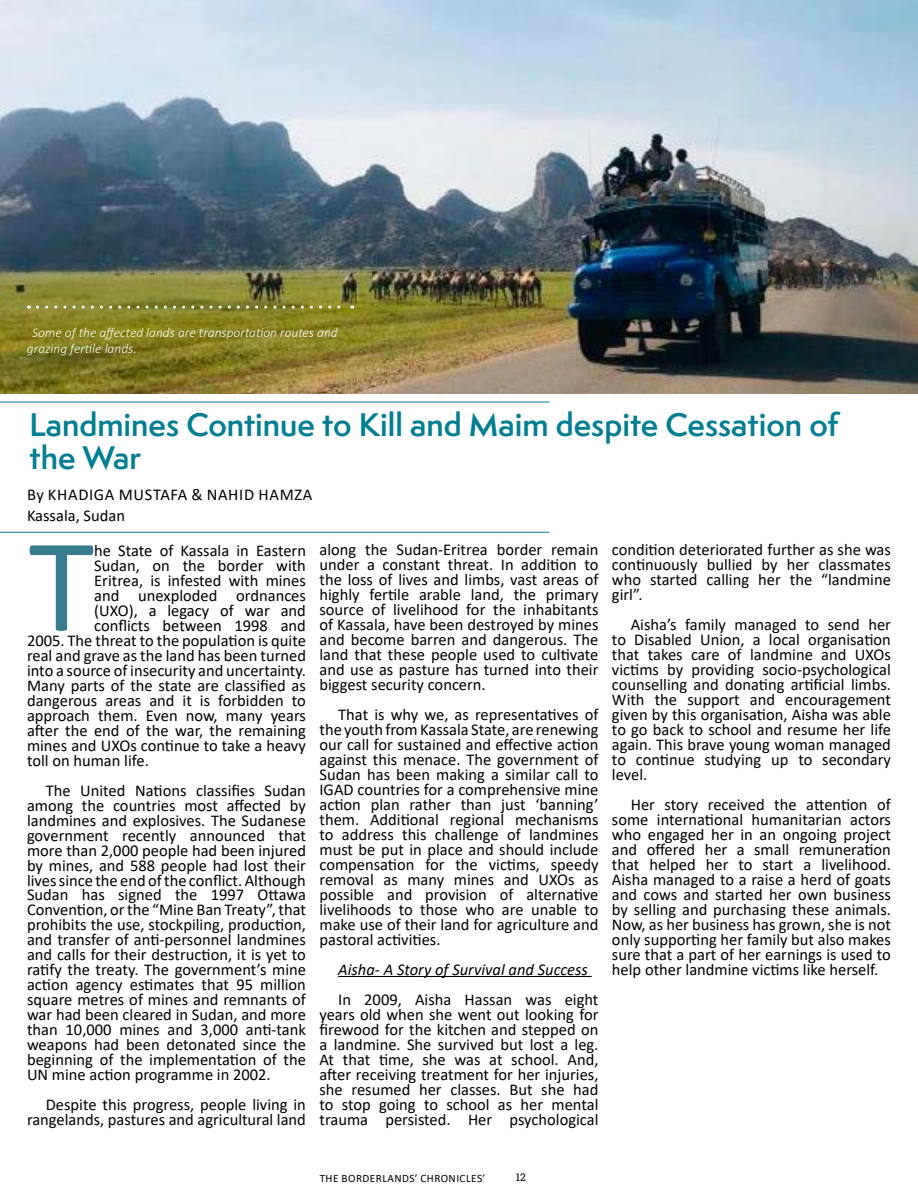
<style>
.page{position:relative;width:918px;height:1188px;background:#fff}
.page>*{position:absolute;margin:0;border:0;box-sizing:border-box;transform-origin:0 0}
.t1{font:134.7px "Calibri";color:#377c8f}
.t2{font:600 30px/33px "Semplicita Pro";color:#007e93}
.t3{font:16.5px/15px "Calibri";color:#000;text-align:justify}
.t4{font:16.5px/21px "Calibri";letter-spacing:.04em;color:#000}
.t5{font:italic 16.5px "Calibri";color:#000}
.t6{font:italic 300 13.5px/16.2px "Calibri";color:#fff}
.t7{font:11.25px "Calibri";letter-spacing:.04em;color:#000}
.t8{font:10.5px "Roboto Slab";color:#000}
</style>
<div class="page">
<hr style="left:0;top:532px;width:550px;height:1px;background:#007e93">
<hr style="left:0;top:402px;width:550px;height:1px;background:#007e93">
<hr style="left:338px;top:976px;width:254px;height:1px;background:#000">
<img style="left:0;top:0;width:918px;height:393px">
<svg style="left:37px;top:306px;width:316px;height:3px"></svg>
<p class="t6" style="left:27px;top:324px;width:312px;text-indent:5px">Some of the affected lands are transportation routes and grazing fertile lands.</p>
<h2 class="t2" style="left:30px;top:408px;width:811px">Landmines Continue to Kill and Maim despite Cessation of the War</h2>
<p class="t4" style="left:27px;top:483px;width:287px">By KHADIGA MUSTAFA &amp; NAHID HAMZA<br>Kassala, Sudan</p>
<h1 class="t1" style="left:29px;top:492px;width:67px">T</h1>
<p class="t3" style="left:94px;top:542px;width:213px">he State of Kassala in Eastern</p>
<p class="t3" style="left:94px;top:557px;width:213px">Sudan, on the border with</p>
<p class="t3" style="left:94px;top:572px;width:213px">Eritrea, is infested with mines</p>
<p class="t3" style="left:94px;top:587px;width:213px">and unexploded ordnances</p>
<p class="t3" style="left:94px;top:602px;width:213px">(UXO), a legacy of war and</p>
<p class="t3" style="left:94px;top:617px;width:213px">conflicts between 1998 and</p>
<p class="t3" style="left:27px;top:632px;width:281px">2005. The threat to the population is quite</p>
<p class="t3" style="left:27px;top:647px;width:280px">real and grave as the land has been turned</p>
<p class="t3" style="left:27px;top:662px;width:280px">into a source of insecurity and uncertainty.</p>
<p class="t3" style="left:27px;top:677px;width:280px">Many parts of the state are classified as</p>
<p class="t3" style="left:27px;top:692px;width:280px">dangerous areas and it is forbidden to</p>
<p class="t3" style="left:27px;top:707px;width:280px">approach them. Even now, many years</p>
<p class="t3" style="left:27px;top:722px;width:280px">after the end of the war, the remaining</p>
<p class="t3" style="left:27px;top:737px;width:281px">mines and UXOs continue to take a heavy</p>
<p class="t3" style="left:27px;top:752px;width:123px">toll on human life.</p>
<p class="t3" style="left:27px;top:782px;width:281px;text-indent:19px">The United Nations classifies Sudan among the countries most affected by landmines and explosives. The Sudanese government recently announced that more than 2,000 people had been injured by mines, and 588 people had lost their lives since the end of the conflict. Although Sudan has signed the 1997 Ottawa Convention, or the “Mine Ban Treaty”, that prohibits the use, stockpiling, production, and transfer of anti-personnel landmines and calls for their destruction, it is yet to ratify the treaty. The government’s mine action agency estimates that 95 million square metres of mines and remnants of war had been cleared in Sudan, and more than 10,000 mines and 3,000 anti-tank weapons had been detonated since the beginning of the implementation of the UN mine action programme in 2002.</p>
<p class="t3" style="left:27px;top:1097px;width:280px;text-align:right">Despite this progress, people living in rangelands, pastures and agricultural land</p>
<p class="t3" style="left:320px;top:541px;width:281px">along the Sudan-Eritrea border remain under a constant threat. In addition to the loss of lives and limbs, vast areas of highly fertile arable land, the primary source of livelihood for the inhabitants of Kassala, have been destroyed by mines and become barren and dangerous. The land that these people used to cultivate and use as pasture has turned into their biggest security concern.</p>
<p class="t3" style="left:320px;top:706px;width:281px;text-indent:19px">That is why we, as representatives of the youth from Kassala State, are renewing our call for sustained and effective action against this menace. The government of Sudan has been making a similar call to IGAD countries for a comprehensive mine action plan rather than just ‘banning’ them. Additional regional mechanisms to address this challenge of landmines must be put in place and should include compensation for the victims, speedy removal as many mines and UXOs as possible and provision of alternative livelihoods to those who are unable to make use of their land for agriculture and pastoral activities.</p>
<p class="t5" style="left:338px;top:958px;width:251px">Aisha- A Story of Survival and Success</p>
<p class="t3" style="left:320px;top:991px;width:281px;text-indent:19px">In 2009, Aisha Hassan was eight years old when she went out looking for firewood for the kitchen and stepped on a landmine. She survived but lost a leg.<br>At that time, she was at school. And, after receiving treatment for her injuries, she resumed her classes. But she had to stop going to school as her mental trauma persisted. Her psychological</p>
<p class="t3" style="left:612px;top:542px;width:281px">condition deteriorated further as she was continuously bullied by her classmates who started calling her the “landmine girl”.</p>
<p class="t3" style="left:612px;top:617px;width:281px;text-indent:19px">Aisha’s family managed to send her to Disabled Union, a local organisation that takes care of landmine and UXOs victims by providing socio-psychological counselling and donating artificial limbs.<br>With the support and encouragement given by this organisation, Aisha was able to go back to school and resume her life again. This brave young woman managed to continue studying up to secondary level.</p>
<p class="t3" style="left:612px;top:797px;width:281px;text-indent:19px">Her story received the attention of some international humanitarian actors who engaged her in an ongoing project and offered her a small remuneration that helped her to start a livelihood.<br>Aisha managed to a raise a herd of goats and cows and started her own business by selling and purchasing these animals.<br>Now, as her business has grown, she is not only supporting her family but also makes sure that a part of her earnings is used to help other landmine victims like herself.</p>
<p class="t7" style="left:320px;top:1170px;width:167px">THE BORDERLANDS’ CHRONICLES’</p>
<p class="t8" style="left:516px;top:1170px;width:12px">12</p>
</div>
